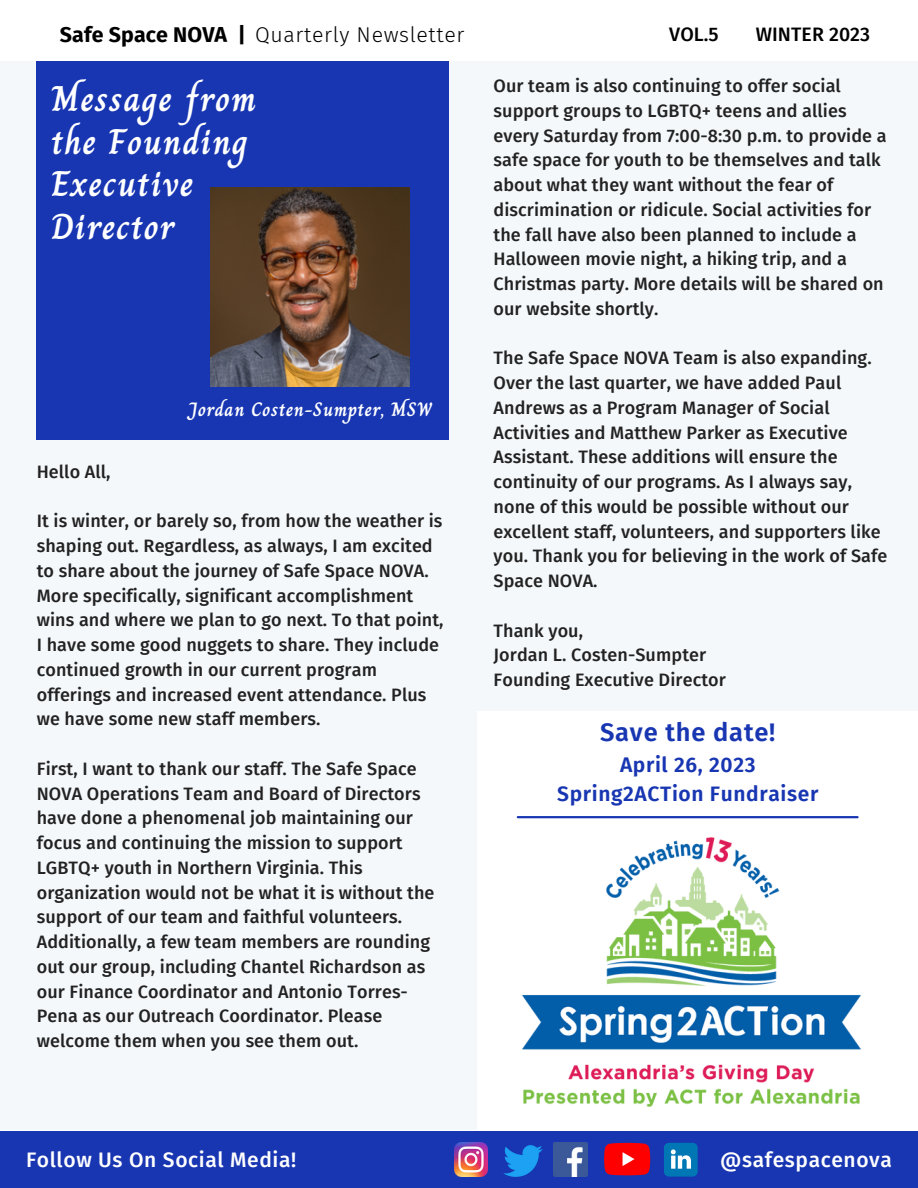
<style>
.page{position:relative;width:918px;height:1188px;background:#fff}
.page>*{position:absolute;margin:0;border:0;box-sizing:border-box;transform-origin:0 0}
.t1{font:700 36px/42.8px "Charm";letter-spacing:.03em;color:#fff}
.t2{font:600 25.5px "Fira Sans";letter-spacing:.03em;color:#1836b2}
.t3{font:300 21.3px "Fira Sans";letter-spacing:.03em;color:#000}
.t4{font:500 21px "Fira Sans";letter-spacing:.03em;color:#fff}
.t5{font:600 21px/29.2px "Fira Sans";letter-spacing:.03em;color:#1836b2;text-align:center}
.t6{font:700 19.5px "Charm";letter-spacing:.03em;color:#fff}
.t7{font:500 19.5px "Fira Sans";letter-spacing:.005em;color:#000}
.t8{font:500 18px/24.8px "Fira Sans";letter-spacing:.005em;color:#222}
.s1{font-weight:700}
</style>
<div class="page">
<div style="left:0;top:61px;width:477px;height:1069px;background:#f4f8fb"></div>
<div style="left:37px;top:61px;width:411px;height:379px;background:#1836b2"></div>
<div style="left:0;top:1131px;width:918px;height:57px;background:#1836b2"></div>
<img style="left:454px;top:1143px;width:34px;height:34px">
<img style="left:504px;top:1145px;width:39px;height:32px">
<img style="left:554px;top:1143px;width:34px;height:34px">
<svg style="left:604px;top:1143px;width:46px;height:32px"></svg>
<svg style="left:664px;top:1143px;width:34px;height:34px"></svg>
<div style="left:463px;top:61px;width:455px;height:650px;background:#f4f8fb"></div>
<img style="left:517px;top:818px;width:344px;height:289px">
<hr style="left:518px;top:816px;width:340px;height:2px;background:#1836b2">
<img style="left:211px;top:187px;width:199px;height:199px">
<p class="t3" style="left:60px;top:22px;width:406px"><span class="s1">Safe Space NOVA |</span> Quarterly Newsletter</p>
<p class="t7" style="left:669px;top:23px;width:51px">VOL.5</p>
<p class="t7" style="left:756px;top:23px;width:116px">WINTER 2023</p>
<h1 class="t1" style="left:51px;top:77px;width:207px">Message from the Founding<br>Executive<br>Director</h1>
<p class="t8" style="left:494px;top:74px;width:395px">Our team is also continuing to offer social support groups to LGBTQ+ teens and allies every Saturday from 7:00-8:30 p.m. to provide a safe space for youth to be themselves and talk about what they want without the fear of discrimination or ridicule. Social activities for the fall have also been planned to include a Halloween movie night, a hiking trip, and a Christmas party. More details will be shared on our website shortly.</p>
<p class="t8" style="left:494px;top:346px;width:395px">The Safe Space NOVA Team is also expanding.<br>Over the last quarter, we have added Paul Andrews as a Program Manager of Social Activities and Matthew Parker as Executive Assistant. These additions will ensure the continuity of our programs. As I always say, none of this would be possible without our excellent staff, volunteers, and supporters like you. Thank you for believing in the work of Safe Space NOVA.</p>
<p class="t8" style="left:494px;top:618px;width:234px">Thank you,<br>Jordan L. Costen-Sumpter<br>Founding Executive Director</p>
<h2 class="t2" style="left:600px;top:717px;width:177px">Save the date!</h2>
<p class="t5" style="left:557px;top:750px;width:263px">April 26, 2023<br>Spring2ACTion Fundraiser</p>
<p class="t6" style="left:188px;top:394px;width:245px">Jordan Costen-Sumpter, MSW</p>
<p class="t8" style="left:37px;top:460px;width:75px">Hello All,</p>
<p class="t8" style="left:37px;top:509px;width:408px">It is winter, or barely so, from how the weather is shaping out. Regardless, as always, I am excited to share about the journey of Safe Space NOVA.<br>More specifically, significant accomplishment wins and where we plan to go next. To that point, I have some good nuggets to share. They include continued growth in our current program offerings and increased event attendance. Plus we have some new staff members.</p>
<p class="t8" style="left:37px;top:757px;width:399px">First, I want to thank our staff. The Safe Space NOVA Operations Team and Board of Directors have done a phenomenal job maintaining our focus and continuing the mission to support LGBTQ+ youth in Northern Virginia. This organization would not be what it is without the support of our team and faithful volunteers.<br>Additionally, a few team members are rounding out our group, including Chantel Richardson as our Finance Coordinator and Antonio Torres-Pena as our Outreach Coordinator. Please welcome them when you see them out.</p>
<p class="t4" style="left:26px;top:1147px;width:272px">Follow Us On Social Media!</p>
<p class="t4" style="left:720px;top:1147px;width:173px">@safespacenova</p>
</div>
